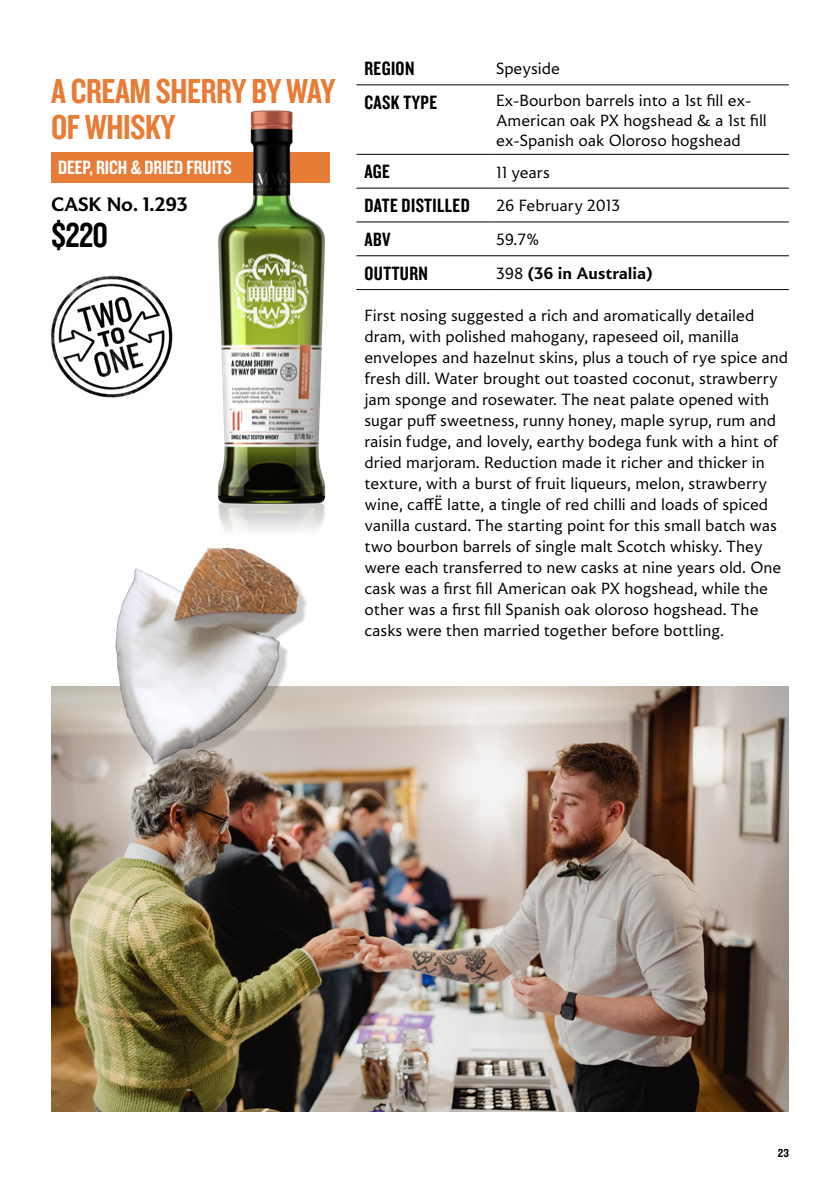
<style>
.page{position:relative;width:840px;height:1191px;background:#fff}
.page>*{position:absolute;margin:0;border:0;box-sizing:border-box;transform-origin:0 0}
.t1{font:36px/36px "Knockout 49 Liteweight";letter-spacing:-.01em;color:#e77c37}
.t2{font:36px "Knockout 49 Liteweight";color:#000}
.t3{font:20px "Knockout 49 Liteweight";letter-spacing:.02em;color:#000}
.t4{font:20px "Knockout 49 Liteweight";color:#fff}
.t5{font:700 20px "FS Benjamin";letter-spacing:-.01em;color:#000}
.t6{font:17px/21px "FS Benjamin";color:#000}
.t7{font:700 17px "FS Benjamin";color:#000}
.t8{font:12px "Knockout 50 Welterweight";color:#000}
.s1{font-weight:400}
</style>
<div class="page">
<img style="left:51px;top:275px;width:122px;height:123px">
<div style="left:51px;top:152px;width:278px;height:30px;background:#e77c37"></div>
<hr style="left:356px;top:84px;width:132px;height:1px;background:#000">
<hr style="left:488px;top:84px;width:300px;height:1px;background:#000">
<hr style="left:356px;top:154px;width:132px;height:1px;background:#000">
<hr style="left:488px;top:154px;width:300px;height:1px;background:#000">
<hr style="left:356px;top:188px;width:132px;height:1px;background:#000">
<hr style="left:488px;top:188px;width:300px;height:1px;background:#000">
<hr style="left:356px;top:221px;width:132px;height:1px;background:#000">
<hr style="left:488px;top:221px;width:300px;height:1px;background:#000">
<hr style="left:356px;top:255px;width:132px;height:1px;background:#000">
<hr style="left:488px;top:255px;width:300px;height:1px;background:#000">
<hr style="left:356px;top:289px;width:132px;height:1px;background:#000">
<hr style="left:488px;top:289px;width:300px;height:1px;background:#000">
<img style="left:203px;top:110px;width:127px;height:421px">
<img style="left:51px;top:686px;width:737px;height:425px">
<img style="left:94px;top:547px;width:235px;height:240px">
<h1 class="t1" style="left:51px;top:72px;width:286px">A CREAM SHERRY BY WAY<br>OF WHISKY</h1>
<p class="t4" style="left:58px;top:154px;width:175px">DEEP, RICH &amp; DRIED FRUITS</p>
<p class="t5" style="left:51px;top:192px;width:138px">CASK No. 1.293</p>
<h1 class="t2" style="left:51px;top:212px;width:59px">$220</h1>
<p class="t3" style="left:364px;top:56px;width:51px">REGION</p>
<p class="t6" style="left:496px;top:58px;width:65px">Speyside</p>
<p class="t3" style="left:364px;top:90px;width:74px">CASK TYPE</p>
<p class="t6" style="left:496px;top:89px;width:272px;line-height:20.4px">Ex-Bourbon barrels into a 1st fill ex-<br>American oak PX hogshead &amp; a 1st fill ex-Spanish oak Oloroso hogshead</p>
<p class="t3" style="left:364px;top:159px;width:27px">AGE</p>
<p class="t6" style="left:496px;top:161px;width:55px">11 years</p>
<p class="t3" style="left:364px;top:193px;width:107px">DATE DISTILLED</p>
<p class="t6" style="left:496px;top:195px;width:126px">26 February 2013</p>
<p class="t3" style="left:364px;top:227px;width:28px">ABV</p>
<p class="t6" style="left:496px;top:229px;width:45px">59.7%</p>
<p class="t3" style="left:364px;top:260px;width:65px">OUTTURN</p>
<p class="t7" style="left:496px;top:263px;width:158px"><span class="s1">398</span> (36 in Australia)</p>
<p class="t6" style="left:364px;top:304px;width:425px">First nosing suggested a rich and aromatically detailed dram, with polished mahogany, rapeseed oil, manilla envelopes and hazelnut skins, plus a touch of rye spice and fresh dill. Water brought out toasted coconut, strawberry jam sponge and rosewater. The neat palate opened with sugar puff sweetness, runny honey, maple syrup, rum and raisin fudge, and lovely, earthy bodega funk with a hint of dried marjoram. Reduction made it richer and thicker in texture, with a burst of fruit liqueurs, melon, strawberry wine, caffË latte, a tingle of red chilli and loads of spiced vanilla custard. The starting point for this small batch was two bourbon barrels of single malt Scotch whisky. They were each transferred to new casks at nine years old. One cask was a first fill American oak PX hogshead, while the other was a first fill Spanish oak oloroso hogshead. The casks were then married together before bottling.</p>
<p class="t8" style="left:777px;top:1145px;width:12px">23</p>
</div>
